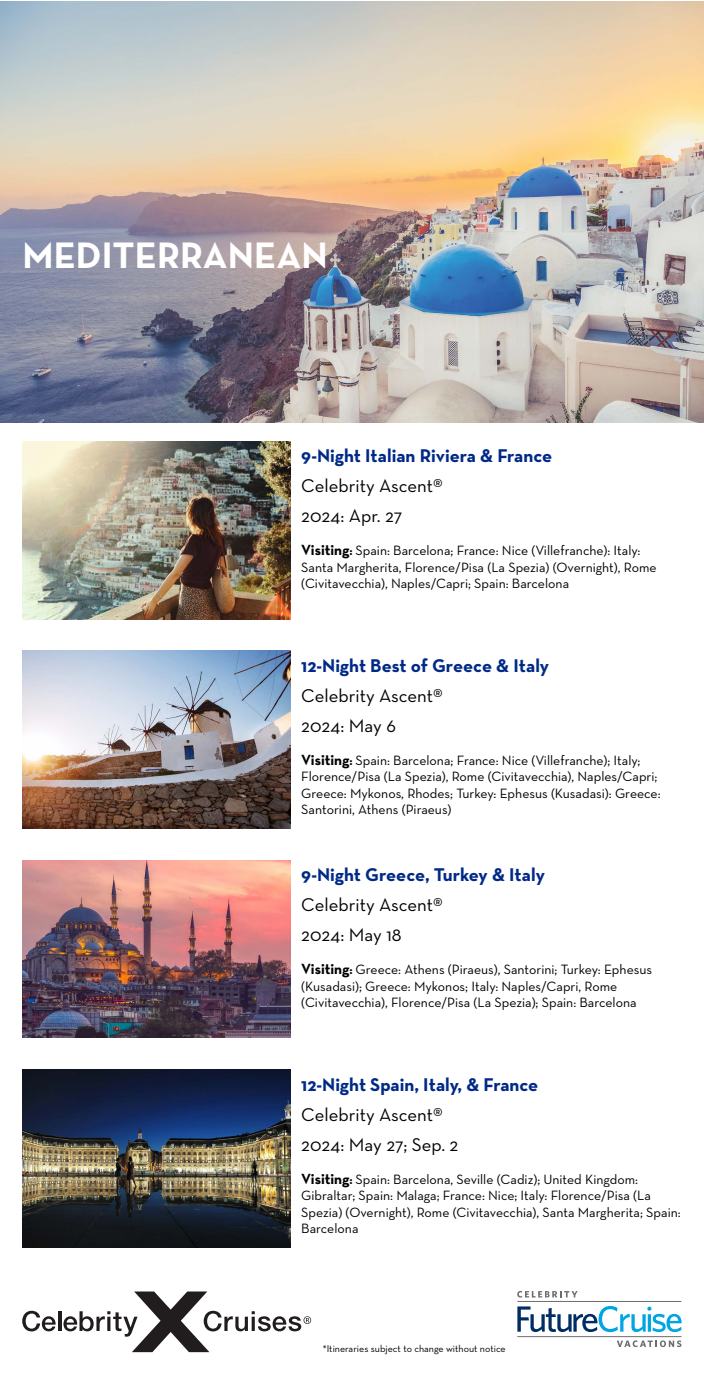
<style>
.page{position:relative;width:704px;height:1375px;background:#fff}
.page>*{position:absolute;margin:0;border:0;box-sizing:border-box;transform-origin:0 0}
.t1{font:700 37.5px "Neutraface Text";color:#fff}
.t2{font:18.75px "Neutraface Text";color:#000}
.t3{font:700 18.75px "Neutraface Text";color:#002987}
.t4{font:13.75px/16.5px "Neutraface Text";color:#000}
.t5{font:10px "Neutraface Text";color:#000}
.s1{font-weight:700;font-size:15px}
.s2{font-weight:700;font-size:12.5px}
</style>
<div class="page">
<svg style="left:22px;top:1311px;width:34px;height:20px"></svg>
<hr style="left:58px;top:1311px;width:3px;height:20px;background:#211d1e">
<svg style="left:63px;top:1292px;width:248px;height:60px"></svg>
<svg style="left:517px;top:1306px;width:164px;height:26px"></svg>
<svg style="left:517px;top:1291px;width:60px;height:7px"></svg>
<hr style="left:517px;top:1301px;width:164px;height:1px;background:#6c6d70">
<hr style="left:517px;top:1336px;width:164px;height:1px;background:#6c6d70">
<svg style="left:617px;top:1340px;width:64px;height:7px"></svg>
<img style="left:22px;top:441px;width:268px;height:178px">
<img style="left:22px;top:651px;width:268px;height:177px">
<img style="left:22px;top:860px;width:268px;height:178px">
<img style="left:22px;top:1069px;width:268px;height:178px">
<img style="left:0;top:1px;width:703px;height:422px">
<p class="t1" style="left:22px;top:231px;width:306px">MEDITERRANEAN</p>
<p class="t3" style="left:301px;top:444px;width:252px">9-Night Italian Riviera &amp; France</p>
<p class="t2" style="left:301px;top:474px;width:143px">Celebrity Ascent®</p>
<p class="t2" style="left:301px;top:504px;width:102px">2024: Apr. 27</p>
<p class="t4" style="left:301px;top:542px;width:356px"><span class="s1">Visiting</span><span class="s2">:</span> Spain: Barcelona; France: Nice (Villefranche): Italy:<br>Santa Margherita, Florence/Pisa (La Spezia) (Overnight), Rome (Civitavecchia), Naples/Capri; Spain: Barcelona</p>
<p class="t3" style="left:301px;top:653px;width:249px">12-Night Best of Greece &amp; Italy</p>
<p class="t2" style="left:301px;top:684px;width:143px">Celebrity Ascent®</p>
<p class="t2" style="left:301px;top:714px;width:96px">2024: May 6</p>
<p class="t4" style="left:301px;top:752px;width:360px"><span class="s1">Visiting</span><span class="s2">:</span> Spain: Barcelona; France: Nice (Villefranche); Italy; Florence/Pisa (La Spezia), Rome (Civitavecchia), Naples/Capri; Greece: Mykonos, Rhodes; Turkey: Ephesus (Kusadasi): Greece:<br>Santorini, Athens (Piraeus)</p>
<p class="t3" style="left:301px;top:863px;width:245px">9-Night Greece, Turkey &amp; Italy</p>
<p class="t2" style="left:301px;top:893px;width:143px">Celebrity Ascent®</p>
<p class="t2" style="left:301px;top:923px;width:102px">2024: May 18</p>
<p class="t4" style="left:301px;top:961px;width:352px"><span class="s1">Visiting</span><span class="s2">:</span> Greece: Athens (Piraeus), Santorini; Turkey: Ephesus (Kusadasi); Greece: Mykonos; Italy: Naples/Capri, Rome (Civitavecchia), Florence/Pisa (La Spezia); Spain: Barcelona</p>
<p class="t3" style="left:301px;top:1072px;width:238px">12-Night Spain, Italy, &amp; France</p>
<p class="t2" style="left:301px;top:1103px;width:143px">Celebrity Ascent®</p>
<p class="t2" style="left:301px;top:1133px;width:158px">2024: May 27; Sep. 2</p>
<p class="t4" style="left:301px;top:1171px;width:381px"><span class="s1">Visiting</span><span class="s2">:</span> Spain: Barcelona, Seville (Cadiz); United Kingdom:<br>Gibraltar; Spain: Malaga; France: Nice; Italy: Florence/Pisa (La Spezia) (Overnight), Rome (Civitavecchia), Santa Margherita; Spain:<br>Barcelona</p>
<p class="t5" style="left:322px;top:1342px;width:184px">*Itineraries subject to change without notice</p>
</div>
